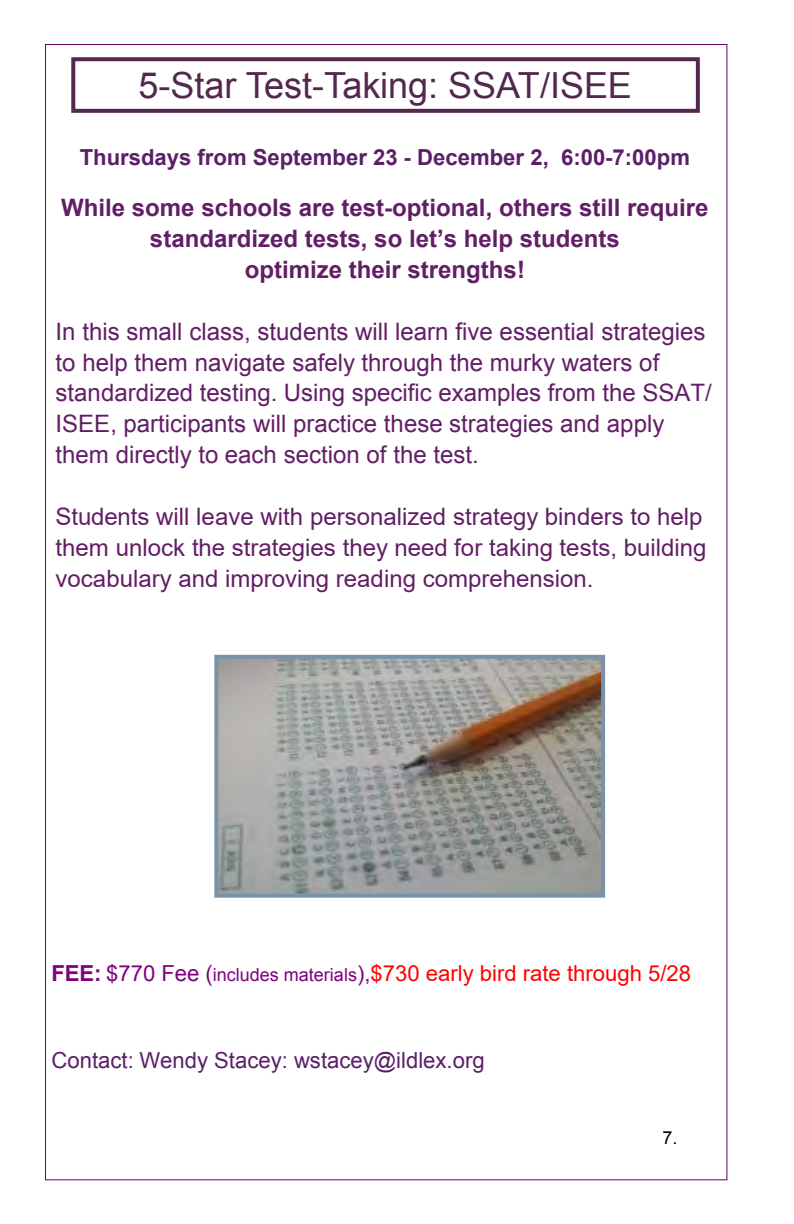
<style>
.page{position:relative;width:794px;height:1224px;background:#fff}
.page>*{position:absolute;margin:0;border:0;box-sizing:border-box;transform-origin:0 0}
.t1{font:36px "Arial";color:#53284f}
.t2{font:24px/31px "Arial";color:#621e66}
.t3{font:24px/31px "Arial";color:#621e66}
.t4{font:700 24px/31px "Arial";color:#621e66;text-align:center}
.t5{font:22px "Arial";color:#f00}
.t6{font:700 22px "Arial";color:#5b1f69}
.t7{font:22px "Arial";color:#5b1f69}
.t8{font:18px "Arial";color:#000}
.s1{font-style:inherit}
.s2{font-weight:700;color:#800080}
.s3{color:#800080}
.s4{font-size:18px;color:#800080}
</style>
<div class="page">
<img style="left:219px;top:660px;width:381px;height:233px">
<div style="left:214px;top:655px;width:391px;height:243px;border:4px solid #7a92a9"></div>
<div style="left:71px;top:57px;width:628px;height:56px;border:4px solid #53284f"></div>
<h1 class="t1" style="left:139px;top:62px;width:494px">5-Star Test-Taking: SSAT/ISEE</h1>
<p class="t6" style="left:80px;top:142px;width:611px">Thursdays from Septemb<span class="s1">er 23 -</span> Decemb<span class="s1">er 2, 6</span>:00-7:00pm</p>
<p class="t4" style="left:61px;top:192px;width:648px"><span class="s1">While some schools are test-optional, others still require s</span>tandardized tests<span class="s1">,</span> so let’s help students<br>optimize their strengths!</p>
<p class="t2" style="left:56px;top:316px;width:657px">In this small class, students will learn five essential strategies to help them navigate safely through the murky waters of standardized testing. Using specific examples from the SSAT/ ISEE, participants will practice these strategies and apply them directly to each section of the test.</p>
<p class="t3" style="left:56px;top:501px;width:652px">Students will leave with personalized strategy binders to help them unlock the strategies they need for taking tests, building vocabulary and improving reading comprehension.</p>
<p class="t5" style="left:51px;top:958px;width:641px"><span class="s2">FEE:</span> <span class="s3">$770</span> <span class="s3">Fee</span> <span class="s3">(</span><span class="s4">includes materials</span><span class="s3">)</span><span class="s3">,</span>$730 early bird rate through 5/28</p>
<p class="t7" style="left:51px;top:1046px;width:434px">Contact: Wendy Stacey: wstacey@ildlex.org</p>
<p class="t8" style="left:662px;top:1126px;width:17px">7.</p>
</div>
